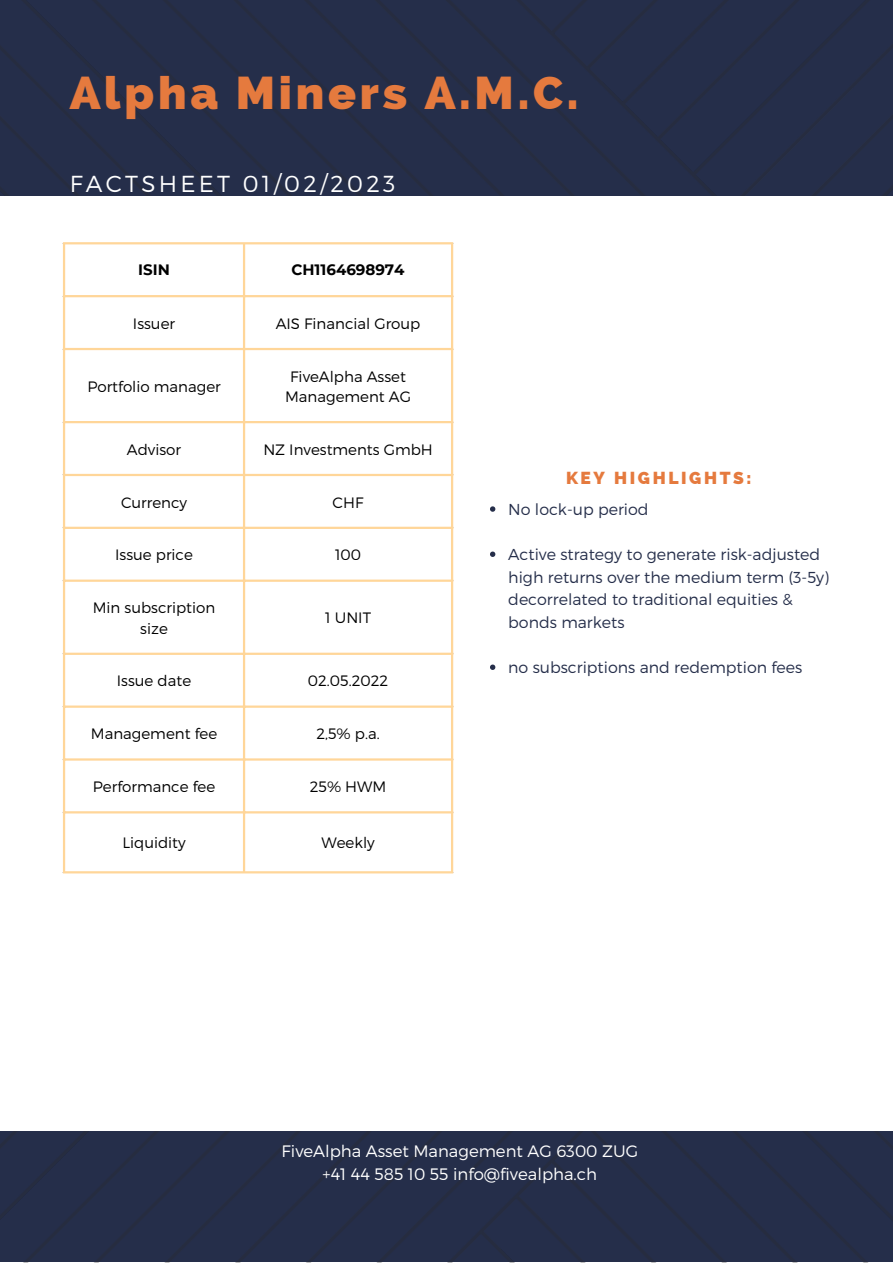
<style>
.page{position:relative;width:893px;height:1264px;background:#fff}
.page>*{position:absolute;margin:0;border:0;box-sizing:border-box;transform-origin:0 0}
.t1{font:800 46.05px "Raleway";letter-spacing:.08em;color:#e57a3e}
.t2{font:300 23.1px "Montserrat";letter-spacing:.14em;color:#fff}
.t3{font:800 17.4px "Raleway";letter-spacing:.15em;color:#e57a3e}
.t4{font:300 16.5px/23.5px "Montserrat";color:#fff;text-align:center}
.t5{font:300 15.75px/22.6px "Montserrat";color:#252e4a}
.t6{font:300 15px/20.2px "Montserrat";color:#000;text-align:center}
.t7{font:700 15px "Montserrat";color:#000}
</style>
<div class="page">
<div style="left:0;top:0;width:892px;height:1261px;background:#252e4a"></div>
<div style="left:0;top:196px;width:892px;height:934px;background:#fff"></div>
<hr style="left:63px;top:244px;width:2px;height:627px;background:#ffd699">
<hr style="left:243px;top:244px;width:2px;height:627px;background:#ffd699">
<hr style="left:451px;top:244px;width:2px;height:627px;background:#ffd699">
<hr style="left:63px;top:242px;width:390px;height:2px;background:#ffd699">
<hr style="left:63px;top:295px;width:390px;height:2px;background:#ffd699">
<hr style="left:63px;top:348px;width:390px;height:2px;background:#ffd699">
<hr style="left:63px;top:421px;width:390px;height:2px;background:#ffd699">
<hr style="left:63px;top:474px;width:390px;height:2px;background:#ffd699">
<hr style="left:63px;top:526px;width:390px;height:3px;background:#ffd699">
<hr style="left:63px;top:579px;width:390px;height:3px;background:#ffd699">
<hr style="left:63px;top:652px;width:390px;height:3px;background:#ffd699">
<hr style="left:63px;top:705px;width:390px;height:2px;background:#ffd699">
<hr style="left:63px;top:758px;width:390px;height:2px;background:#ffd699">
<hr style="left:63px;top:811px;width:390px;height:2px;background:#ffd699">
<hr style="left:63px;top:871px;width:390px;height:2px;background:#ffd699">
<svg style="left:490px;top:506px;width:5px;height:5px"></svg>
<svg style="left:490px;top:551px;width:5px;height:6px"></svg>
<svg style="left:490px;top:664px;width:5px;height:6px"></svg>
<h1 class="t1" style="left:70px;top:66px;width:510px">Alpha Miners A.M.C.</h1>
<h2 class="t2" style="left:70px;top:169px;width:327px">FACTSHEET 01/02/2023</h2>
<p class="t7" style="left:138px;top:260px;width:33px">ISIN</p>
<p class="t7" style="left:291px;top:260px;width:115px">CH1164698974</p>
<p class="t6" style="left:133px;top:312px;width:44px">Issuer</p>
<p class="t6" style="left:276px;top:312px;width:146px">AIS Financial Group</p>
<p class="t6" style="left:87px;top:375px;width:135px">Portfolio manager</p>
<p class="t6" style="left:285px;top:365px;width:127px">FiveAlpha Asset<br>Management AG</p>
<p class="t6" style="left:127px;top:438px;width:56px">Advisor</p>
<p class="t6" style="left:263px;top:438px;width:171px">NZ Investments GmbH</p>
<p class="t6" style="left:121px;top:491px;width:68px">Currency</p>
<p class="t6" style="left:332px;top:491px;width:32px">CHF</p>
<p class="t6" style="left:115px;top:544px;width:79px">Issue price</p>
<p class="t6" style="left:335px;top:544px;width:28px">100</p>
<p class="t6" style="left:93px;top:597px;width:124px">Min subscription size</p>
<p class="t6" style="left:325px;top:607px;width:47px">1 UNIT</p>
<p class="t6" style="left:117px;top:670px;width:76px">Issue date</p>
<p class="t6" style="left:308px;top:670px;width:82px">02.05.2022</p>
<p class="t6" style="left:91px;top:723px;width:128px">Management fee</p>
<p class="t6" style="left:316px;top:723px;width:65px">2,5% p.a.</p>
<p class="t6" style="left:93px;top:776px;width:124px">Performance fee</p>
<p class="t6" style="left:310px;top:776px;width:78px">25% HWM</p>
<p class="t6" style="left:122px;top:832px;width:65px">Liquidity</p>
<p class="t6" style="left:321px;top:832px;width:55px">Weekly</p>
<p class="t3" style="left:566px;top:467px;width:187px">KEY HIGHLIGHTS:</p>
<p class="t5" style="left:508px;top:497px;width:142px">No lock-up period</p>
<p class="t5" style="left:508px;top:542px;width:322px">Active strategy to generate risk-adjusted high returns over the medium term (3-5y) decorrelated to traditional equities &amp; bonds markets</p>
<p class="t5" style="left:508px;top:655px;width:295px">no subscriptions and redemption fees</p>
<p class="t4" style="left:281px;top:1138px;width:358px">FiveAlpha Asset Management AG 6300 ZUG +41 44 585 10 55 info@fivealpha.ch</p>
</div>
